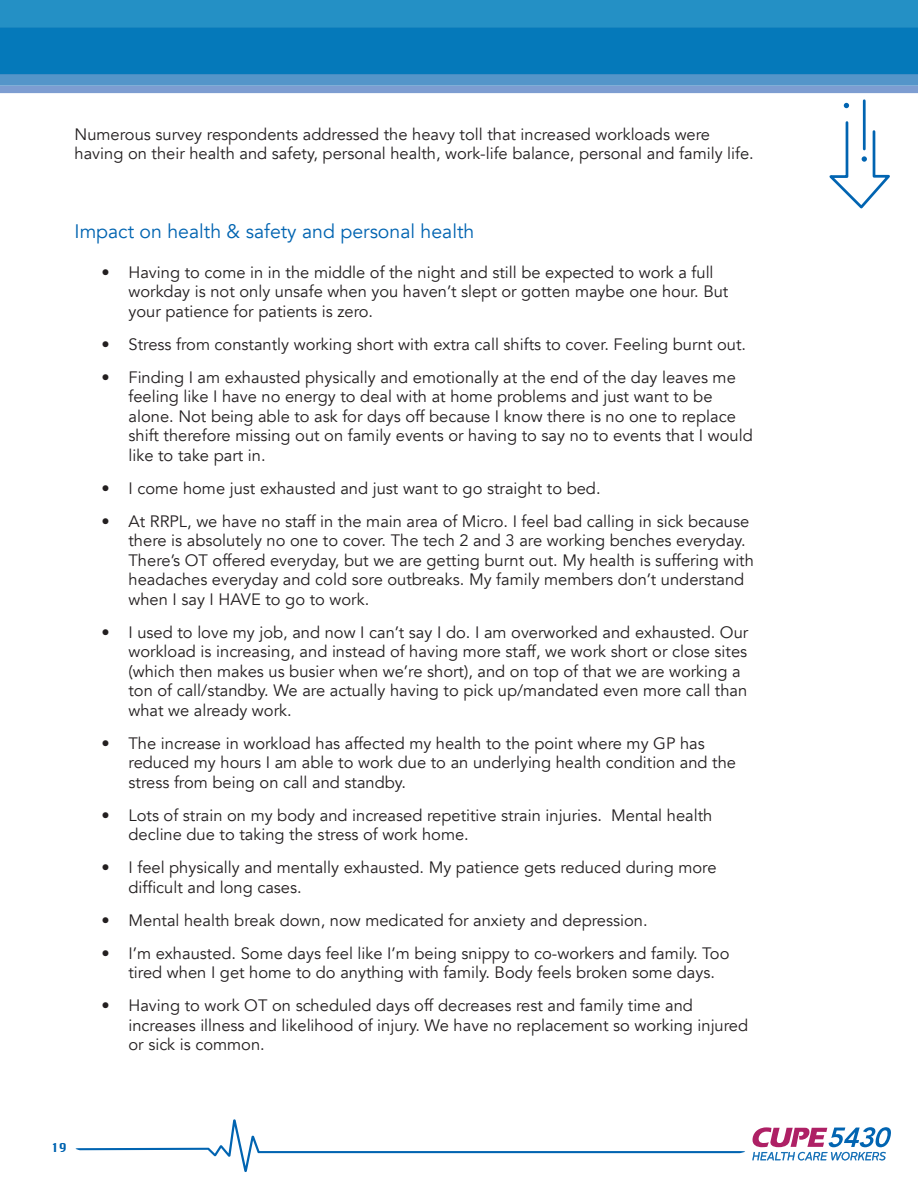
<style>
.page{position:relative;width:918px;height:1188px;background:#fff}
.page>*{position:absolute;margin:0;border:0;box-sizing:border-box;transform-origin:0 0}
.sub_title{font:19.5px "Avenir";color:#0164b1}
.t1{font:16.5px/19.5px "Avenir";color:#231f20}
.t2{font:12px "Krungthep";color:#0164b1}
</style>
<div class="page">
<div style="left:0;top:0;width:918px;height:28px;background:#2490c5"></div>
<div style="left:0;top:86px;width:918px;height:7px;background:#7d9dd1"></div>
<svg style="left:0;top:74px;width:918px;height:12px;background:#5696c9"></svg>
<div style="left:0;top:28px;width:918px;height:46px;background:#0579ba"></div>
<svg style="left:829px;top:99px;width:61px;height:110px"></svg>
<svg style="left:75px;top:1119px;width:816px;height:53px"></svg>
<p class="t1" style="left:75px;top:124px;width:681px">Numerous survey respondents addressed the heavy toll that increased workloads were having on their health and safety, personal health, work-life balance, personal and family life.</p>
<p class="sub_title" style="left:75px;top:220px;width:401px">Impact on health &amp; safety and personal health</p>
<p class="t1" style="left:129px;top:262px;width:601px;text-indent:-27px">• Having to come in in the middle of the night and still be expected to work a full workday is not only unsafe when you haven’t slept or gotten maybe one hour. But your patience for patients is zero.</p>
<p class="t1" style="left:102px;top:334px;width:646px">• Stress from constantly working short with extra call shifts to cover. Feeling burnt out.</p>
<p class="t1" style="left:129px;top:367px;width:626px;text-indent:-27px">• Finding I am exhausted physically and emotionally at the end of the day leaves me feeling like I have no energy to deal with at home problems and just want to be alone. Not being able to ask for days off because I know there is no one to replace shift therefore missing out on family events or having to say no to events that I would like to take part in.</p>
<p class="t1" style="left:102px;top:478px;width:501px">• I come home just exhausted and just want to go straight to bed.</p>
<p class="t1" style="left:129px;top:511px;width:627px;text-indent:-27px">• At RRPL, we have no staff in the main area of Micro. I feel bad calling in sick because there is absolutely no one to cover. The tech 2 and 3 are working benches everyday.<br>There’s OT offered everyday, but we are getting burnt out. My health is suffering with headaches everyday and cold sore outbreaks. My family members don’t understand when I say I HAVE to go to work.</p>
<p class="t1" style="left:129px;top:622px;width:621px;text-indent:-27px">• I used to love my job, and now I can’t say I do. I am overworked and exhausted. Our workload is increasing, and instead of having more staff, we work short or close sites (which then makes us busier when we’re short), and on top of that we are working a ton of call/standby. We are actually having to pick up/mandated even more call than what we already work.</p>
<p class="t1" style="left:129px;top:733px;width:609px;text-indent:-27px">• The increase in workload has affected my health to the point where my GP has reduced my hours I am able to work due to an underlying health condition and the stress from being on call and standby.</p>
<p class="t1" style="left:129px;top:805px;width:585px;text-indent:-27px">• Lots of strain on my body and increased repetitive strain injuries. Mental health decline due to taking the stress of work home.</p>
<p class="t1" style="left:129px;top:858px;width:590px;text-indent:-27px">• I feel physically and mentally exhausted. My patience gets reduced during more difficult and long cases.</p>
<p class="t1" style="left:102px;top:910px;width:548px">• Mental health break down, now medicated for anxiety and depression.</p>
<p class="t1" style="left:129px;top:943px;width:603px;text-indent:-27px">• I’m exhausted. Some days feel like I’m being snippy to co-workers and family. Too tired when I get home to do anything with family. Body feels broken some days.</p>
<p class="t1" style="left:129px;top:996px;width:621px;text-indent:-27px">• Having to work OT on scheduled days off decreases rest and family time and increases illness and likelihood of injury. We have no replacement so working injured or sick is common.</p>
<p class="t2" style="left:51px;top:1141px;width:17px">19</p>
</div>
